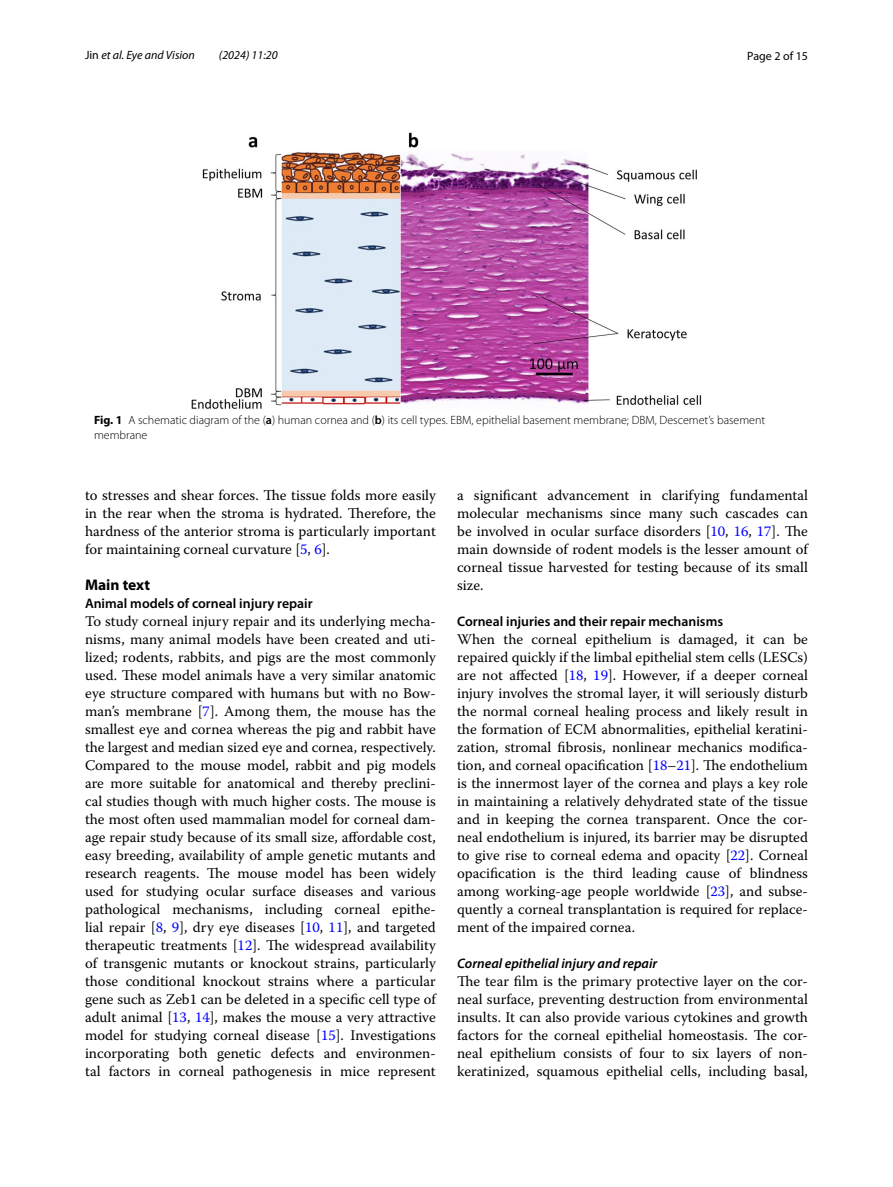
<style>
.page{position:relative;width:893px;height:1187px;background:#fff}
.page>*{position:absolute;margin:0;border:0;box-sizing:border-box;transform-origin:0 0}
.t1{font:700 15.45px "Myriad Pro";color:#000}
.t2{font:14.7px/18px "Warnock Pro";color:#000;text-align:justify}
.t3{font:600 13.8px "Myriad Pro";color:#000}
.t4{font:italic 600 13.8px "Myriad Pro";color:#000}
.t5{font:300 12px/15px "Myriad Pro";color:#000}
.t6{font:italic 12px "Myriad Pro";color:#000}
.t7{font:12px "Myriad Pro";color:#000}
.s1{font-style:normal}
.s2{font-weight:700}
.s3{font-weight:600}
.s4{color:#00f}
</style>
<div class="page">
<img style="left:191px;top:133px;width:511px;height:276px">
<p class="t6" style="left:85px;top:48px;width:111px"><span class="s1">Jin</span> et al. Eye and Vision</p>
<p class="t6" style="left:219px;top:48px;width:60px">(2024) 11:20</p>
<p class="t7" style="left:747px;top:48px;width:62px">Page 2 of 15</p>
<p class="t5" style="left:94px;top:413px;width:673px"><span class="s2">Fig. 1</span> A schematic diagram of the (<span class="s3">a</span>) human cornea and (<span class="s3">b</span>) its cell types. EBM, epithelial basement membrane; DBM, Descemet’s basement membrane</p>
<p class="t2" style="left:85px;top:486px;width:352px">to stresses and shear forces. The tissue folds more easily in the rear when the stroma is hydrated. Therefore, the hardness of the anterior stroma is particularly important for maintaining corneal curvature [<span class="s4">5</span>, <span class="s4">6</span>].</p>
<p class="t1" style="left:85px;top:575px;width:67px">Main text</p>
<p class="t3" style="left:85px;top:594px;width:229px">Animal models of corneal injury repair</p>
<p class="t2" style="left:85px;top:612px;width:352px">To study corneal injury repair and its underlying mecha&shy;nisms, many animal models have been created and uti&shy;lized; rodents, rabbits, and pigs are the most commonly used. These model animals have a very similar anatomic eye structure compared with humans but with no Bow&shy;man’s membrane [<span class="s4">7</span>]. Among them, the mouse has the smallest eye and cornea whereas the pig and rabbit have the largest and median sized eye and cornea, respectively.<br>Compared to the mouse model, rabbit and pig models are more suitable for anatomical and thereby preclini&shy;cal studies though with much higher costs. The mouse is the most often used mammalian model for corneal dam&shy;age repair study because of its small size, affordable cost, easy breeding, availability of ample genetic mutants and research reagents. The mouse model has been widely used for studying ocular surface diseases and various pathological mechanisms, including corneal epithe&shy;lial repair [<span class="s4">8</span>, <span class="s4">9</span>], dry eye diseases [<span class="s4">10</span>, <span class="s4">11</span>], and targeted therapeutic treatments [<span class="s4">12</span>]. The widespread availability of transgenic mutants or knockout strains, particularly those conditional knockout strains where a particular gene such as Zeb1 can be deleted in a specific cell type of adult animal [<span class="s4">13</span>, <span class="s4">14</span>], makes the mouse a very attractive model for studying corneal disease [<span class="s4">15</span>]. Investigations incorporating both genetic defects and environmen&shy;tal factors in corneal pathogenesis in mice represent</p>
<p class="t2" style="left:457px;top:486px;width:352px">a significant advancement in clarifying fundamental molecular mechanisms since many such cascades can be involved in ocular surface disorders [<span class="s4">10</span>, <span class="s4">16</span>, <span class="s4">17</span>]. The main downside of rodent models is the lesser amount of corneal tissue harvested for testing because of its small size.</p>
<p class="t3" style="left:457px;top:612px;width:267px">Corneal injuries and their repair mechanisms</p>
<p class="t2" style="left:457px;top:630px;width:352px">When the corneal epithelium is damaged, it can be repaired quickly if the limbal epithelial stem cells (LESCs) are not affected [<span class="s4">18</span>, <span class="s4">19</span>]. However, if a deeper corneal injury involves the stromal layer, it will seriously disturb the normal corneal healing process and likely result in the formation of ECM abnormalities, epithelial keratini&shy;zation, stromal fibrosis, nonlinear mechanics modifica&shy;tion, and corneal opacification [<span class="s4">18</span>–<span class="s4">21</span>]. The endothelium is the innermost layer of the cornea and plays a key role in maintaining a relatively dehydrated state of the tissue and in keeping the cornea transparent. Once the cor&shy;neal endothelium is injured, its barrier may be disrupted to give rise to corneal edema and opacity [<span class="s4">22</span>]. Corneal opacification is the third leading cause of blindness among working-age people worldwide [<span class="s4">23</span>], and subse&shy;quently a corneal transplantation is required for replace&shy;ment of the impaired cornea.</p>
<p class="t4" style="left:457px;top:954px;width:202px">Corneal epithelial injury and repair</p>
<p class="t2" style="left:457px;top:972px;width:352px">The tear film is the primary protective layer on the cor&shy;neal surface, preventing destruction from environmental insults. It can also provide various cytokines and growth factors for the corneal epithelial homeostasis. The cor&shy;neal epithelium consists of four to six layers of non&shy;keratinized, squamous epithelial cells, including basal,</p>
</div>
